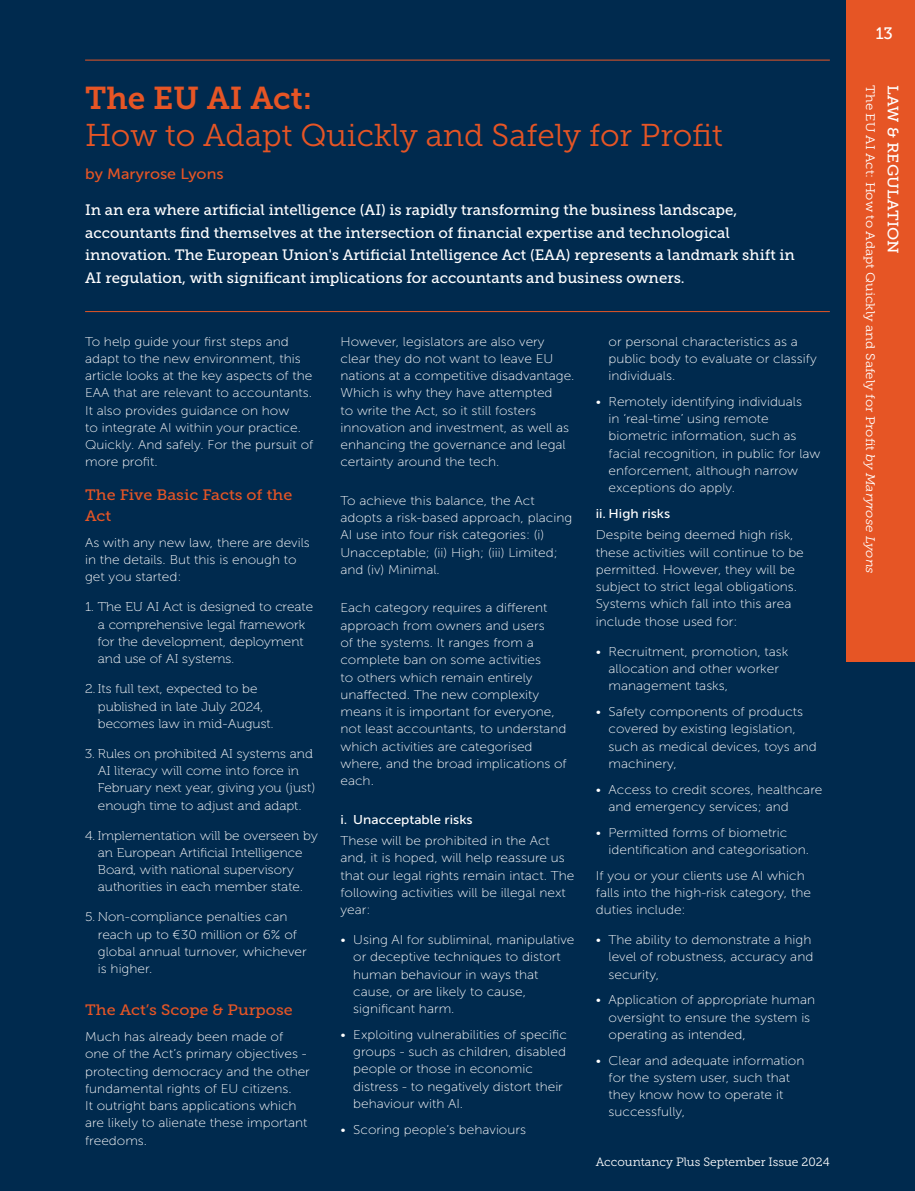
<style>
.page{position:relative;width:915px;height:1191px;background:#fff}
.page>*{position:absolute;margin:0;border:0;box-sizing:border-box;transform-origin:0 0}
.t1{font:31.5px "Museo Slab 300";letter-spacing:-.005em;color:#e65525}
.t2{font:31.5px "Museo Slab 700";color:#e65525}
.t3{font:16.5px "Museo Slab 500";color:#fff}
.t4{font:15px/22.5px "Museo Slab 500";color:#fff}
.t5{font:15px/21px "Museo Slab 500";color:#e65525;scale:1.07 1}
.t6{font:15px "Museo Sans 500";color:#e65525;scale:1.07 1}
.t7{font:15px "Museo Slab 500";color:#fff;scale:1.07 1}
.t8{font:12.75px/17.2px "Museo Sans 100";color:#fff;scale:1.07 1}
.t9{font:12.75px/17.2px "Museo 100";color:#fff;scale:1.07 1}
.t10{font:12.75px "Museo Sans 500";color:#fff;scale:1.07 1}
.t11{font:12.3px "Museo Slab 300";color:#fff;scale:1.07 1}
.t12{font:12px "Museo Slab 300";color:#fff}
.s1{font-family:"Museo 100"}
.s2{font-style:italic}
</style>
<div class="page">
<div style="left:0;top:0;width:914px;height:1191px;background:#002a4e"></div>
<hr style="left:85px;top:60px;width:744px;height:1px;background:#e65525">
<hr style="left:85px;top:311px;width:744px;height:1px;background:#e65525">
<div style="left:846px;top:0;width:68px;height:661px;background:#e65525"></div>
<h1 class="t2" style="left:85px;top:80px;width:228px">The EU AI Act:</h1>
<h1 class="t1" style="left:85px;top:118px;width:639px">How to Adapt Quickly and Safely for Profit</h1>
<p class="t6" style="left:85px;top:165px;width:131px">by Maryrose Lyons</p>
<p class="t4" style="left:85px;top:199px;width:711px">In an era where artificial intelligence (AI) is rapidly transforming the business landscape, accountants find themselves at the intersection of financial expertise and technological innovation. The European Union's Artificial Intelligence Act (EAA) represents a landmark shift in AI regulation, with significant implications for accountants and business owners.</p>
<p class="t8" style="left:85px;top:333px;width:215px">To help guide your first steps and adapt to the new environment, this article looks at the key aspects of the EAA that are relevant to accountants.<br>It also provides guidance on how<br>to integrate AI within your practice.<br>Quickly. And safely. For the pursuit of more profit.</p>
<p class="t5" style="left:85px;top:484px;width:195px">The Five Basic Facts of the<br>Act</p>
<p class="t8" style="left:85px;top:534px;width:211px">As with any new law, there are devils in the details. But this is enough to get you started:</p>
<p class="t9" style="left:98px;top:599px;width:203px;text-indent:-13px">1. The EU AI Act is designed to create a comprehensive legal framework for the development, deployment and use of AI systems.</p>
<p class="t9" style="left:98px;top:680px;width:166px;text-indent:-13px">2. Its full text, expected to be published in late July 2024, becomes law in mid-August.</p>
<p class="t9" style="left:98px;top:745px;width:205px;text-indent:-13px">3. Rules on prohibited AI systems and AI literacy will come into force in February next year, giving you (just) enough time to adjust and adapt.</p>
<p class="t9" style="left:98px;top:827px;width:207px;text-indent:-13px">4. Implementation will be overseen by an European Artificial Intelligence Board, with national supervisory authorities in each member state.</p>
<p class="t8" style="left:98px;top:908px;width:197px;text-indent:-13px"><span class="s1">5. Non-compl</span>iance penalties can reach up to €30 million or 6% of global annual turnover, whichever is higher.</p>
<p class="t5" style="left:85px;top:999px;width:195px">The Act’s Scope &amp; Purpose</p>
<p class="t8" style="left:85px;top:1028px;width:211px">Much has already been made of one of the Act’s primary objectives - protecting democracy and the other fundamental rights of EU citizens.<br>It outright bans applications which are likely to alienate these important freedoms.</p>
<p class="t8" style="left:340px;top:333px;width:220px">However, legislators are also very clear they do not want to leave EU nations at a competitive disadvantage.<br>Which is why they have attempted<br>to write the Act, so it still fosters innovation and investment, as well as enhancing the governance and legal certainty around the tech.</p>
<p class="t8" style="left:340px;top:492px;width:218px">To achieve this balance, the Act adopts a risk-based approach, placing AI use into four risk categories: (i)<br>Unacceptable; (ii) High; (iii) Limited; and (iv) Minimal.</p>
<p class="t8" style="left:340px;top:599px;width:213px">Each category requires a different approach from owners and users<br>of the systems. It ranges from a complete ban on some activities<br>to others which remain entirely unaffected. The new complexity means it is important for everyone, not least accountants, to understand which activities are categorised where, and the broad implications of each.</p>
<p class="t10" style="left:340px;top:812px;width:125px">i. Unacceptable risks</p>
<p class="t8" style="left:340px;top:832px;width:220px">These will be prohibited in the Act and, it is hoped, will help reassure us that our legal rights remain intact. The following activities will be illegal next year:</p>
<p class="t8" style="left:353px;top:931px;width:208px;text-indent:-13px">• Using AI for subliminal, manipulative or deceptive techniques to distort human behaviour in ways that cause, or are likely to cause, significant harm.</p>
<p class="t8" style="left:353px;top:1026px;width:201px;text-indent:-13px">• Exploiting vulnerabilities of specific groups - such as children, disabled people or those in economic distress - to negatively distort their behaviour with AI.</p>
<p class="t8" style="left:340px;top:1120px;width:175px">• Scoring people’s behaviours</p>
<p class="t8" style="left:608px;top:333px;width:196px">or personal characteristics as a public body to evaluate or classify individuals.</p>
<p class="t8" style="left:608px;top:393px;width:199px;text-indent:-13px">• Remotely identifying individuals<br>in ‘real-time’ using remote biometric information, such as facial recognition, in public for law enforcement, although narrow exceptions do apply.</p>
<p class="t10" style="left:595px;top:506px;width:71px">ii. High risks</p>
<p class="t8" style="left:595px;top:526px;width:196px">Despite being deemed high risk, these activities will continue to be permitted. However, they will be subject to strict legal obligations.<br>Systems which fall into this area include those used for:</p>
<p class="t8" style="left:608px;top:643px;width:169px;text-indent:-13px">• Recruitment, promotion, task allocation and other worker management tasks,</p>
<p class="t8" style="left:608px;top:703px;width:196px;text-indent:-13px">• Safety components of products covered by existing legislation, such as medical devices, toys and machinery,</p>
<p class="t8" style="left:608px;top:780px;width:201px;text-indent:-13px">• Access to credit scores, healthcare and emergency services; and</p>
<p class="t8" style="left:608px;top:823px;width:189px;text-indent:-13px">• Permitted forms of biometric identification and categorisation.</p>
<p class="t8" style="left:595px;top:866px;width:202px">If you or your clients use AI which falls into the high-risk category, the duties include:</p>
<p class="t8" style="left:608px;top:931px;width:193px;text-indent:-13px">• The ability to demonstrate a high level of robustness, accuracy and security,</p>
<p class="t8" style="left:608px;top:991px;width:195px;text-indent:-13px">• Application of appropriate human oversight to ensure the system is operating as intended,</p>
<p class="t8" style="left:608px;top:1051px;width:184px;text-indent:-13px">• Clear and adequate information for the system user, such that they know how to operate it successfully,</p>
<p class="t12" style="left:595px;top:1155px;width:235px">Accountancy Plus September Issue 2024</p>
<p class="t3" style="left:875px;top:24px;width:19px">13</p>
<p class="t11" style="left:876px;top:85px;width:458px;rotate:90deg">The EU AI Act: How to Adapt Quickly and Safely for Profit <span class="s2">by Maryrose Lyons</span></p>
<p class="t7" style="left:901px;top:85px;width:159px;rotate:90deg">LAW &amp; REGULATION</p>
</div>
